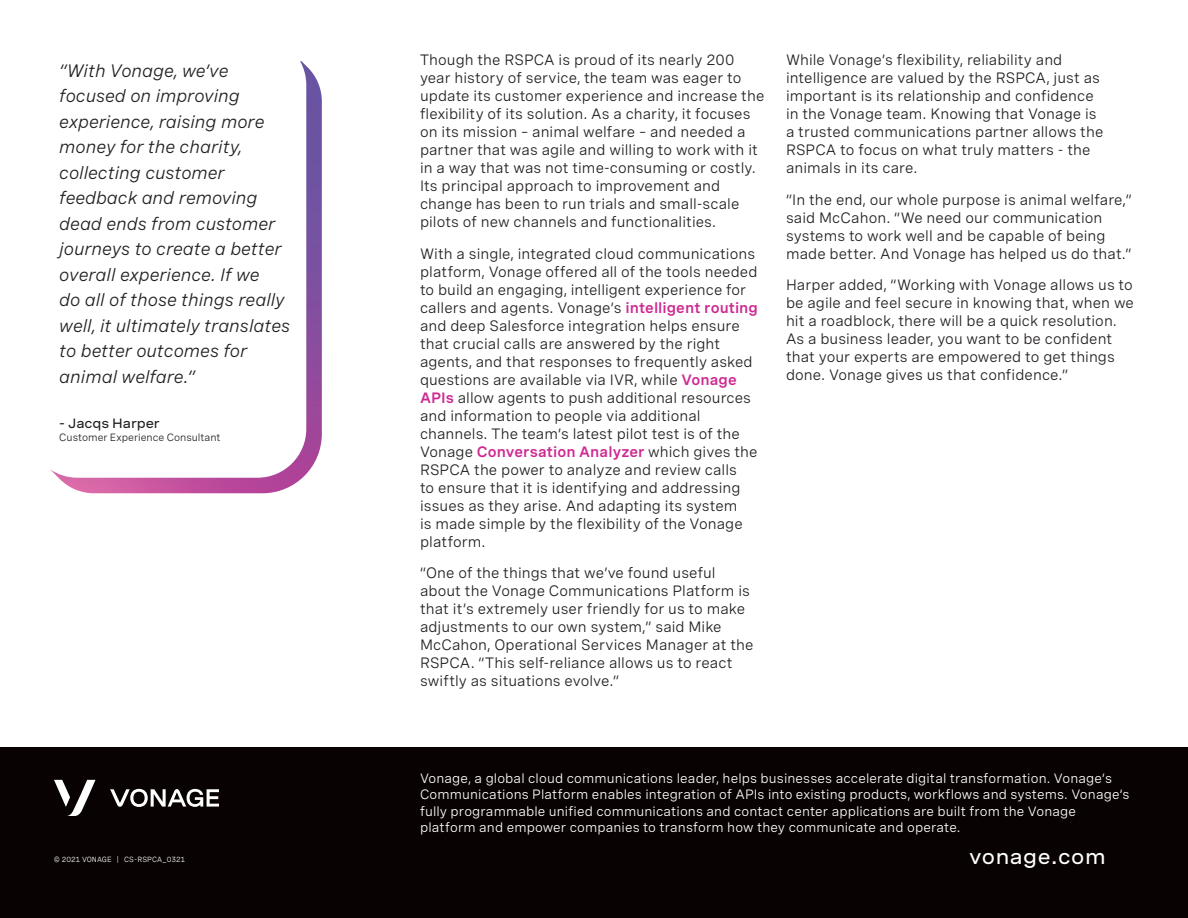
<style>
.page{position:relative;width:1188px;height:918px;background:#fff}
.page>*{position:absolute;margin:0;border:0;box-sizing:border-box;transform-origin:0 0}
.t1{font:500 expanded 21px "Spezia";letter-spacing:.025em;color:#fff}
.t2{font:italic 18px/25.5px "Spezia";color:#231f20}
.Subhead_Title{font:15px/18px "Spezia";letter-spacing:.005em;color:#231f20}
.Subhead_Title-2{font:13.5px/16.5px "Spezia";letter-spacing:.01em;color:#fff}
.Subhead_Title-3{font:500 expanded 13.5px "Spezia";letter-spacing:-.01em;color:#231f20}
.Subhead_Title-4{font:10.5px "Spezia";color:#231f20}
.t3{font:7.5px "Spezia Semi Mono";color:#fff}
.s1{font-weight:600;color:#ce2992}
</style>
<div class="page">
<img style="left:50px;top:61px;width:272px;height:432px">
<div style="left:0;top:747px;width:1188px;height:171px;background:#080302"></div>
<svg style="left:54px;top:780px;width:42px;height:36px"></svg>
<svg style="left:110px;top:789px;width:109px;height:18px"></svg>
<p class="t2" style="left:59px;top:56px;width:232px">“With Vonage, we’ve focused on improving experience, raising more money for the charity, collecting customer feedback and removing dead ends from customer journeys to create a better overall experience. If we<br>do all of those things really well, it ultimately translates to better outcomes for animal welfare.”</p>
<p class="Subhead_Title-3" style="left:59px;top:413px;width:102px">- Jacqs Harper</p>
<p class="Subhead_Title-4" style="left:59px;top:429px;width:163px">Customer Experience Consultant</p>
<p class="Subhead_Title" style="left:420px;top:50px;width:346px">Though the RSPCA is proud of its nearly 200 year history of service, the team was eager to update its customer experience and increase the flexibility of its solution. As a charity, it focuses on its mission – animal welfare – and needed a partner that was agile and willing to work with it in a way that was not time-consuming or costly.<br>Its principal approach to improvement and change has been to run trials and small-scale pilots of new channels and functionalities.</p>
<p class="Subhead_Title" style="left:420px;top:243px;width:339px">With a single, integrated cloud communications platform, Vonage offered all of the tools needed to build an engaging, intelligent experience for callers and agents. Vonage’s <span class="s1">intelligent routing </span>and deep Salesforce integration helps ensure that crucial calls are answered by the right agents, and that responses to frequently asked questions are available via IVR, while <span class="s1">Vonage APIs</span> allow agents to push additional resources and information to people via additional channels. The team’s latest pilot test is of the Vonage <span class="s1">Conversation Analyzer</span> which gives the RSPCA the power to analyze and review calls<br>to ensure that it is identifying and addressing issues as they arise. And adapting its system<br>is made simple by the flexibility of the Vonage platform.</p>
<p class="Subhead_Title" style="left:420px;top:563px;width:335px">“One of the things that we’ve found useful about the Vonage Communications Platform is that it’s extremely user friendly for us to make adjustments to our own system,” said Mike McCahon, Operational Services Manager at the RSPCA. “This self-reliance allows us to react swiftly as situations evolve.”</p>
<p class="Subhead_Title" style="left:786px;top:50px;width:319px">While Vonage’s flexibility, reliability and intelligence are valued by the RSPCA, just as important is its relationship and confidence in the Vonage team. Knowing that Vonage is a trusted communications partner allows the RSPCA to focus on what truly matters - the animals in its care.</p>
<p class="Subhead_Title" style="left:786px;top:189px;width:348px">“In the end, our whole purpose is animal welfare,” said McCahon. “We need our communication systems to work well and be capable of being made better. And Vonage has helped us do that.”</p>
<p class="Subhead_Title" style="left:786px;top:275px;width:349px">Harper added, “Working with Vonage allows us to be agile and feel secure in knowing that, when we hit a roadblock, there will be a quick resolution.<br>As a business leader, you want to be confident that your experts are empowered to get things done. Vonage gives us that confidence.”</p>
<p class="Subhead_Title-2" style="left:420px;top:769px;width:711px">Vonage, a global cloud communications leader, helps businesses accelerate digital transformation. Vonage’s Communications Platform enables integration of APIs into existing products, workflows and systems. Vonage’s fully programmable unified communications and contact center applications are built from the Vonage platform and empower companies to transform how they communicate and operate.</p>
<p class="t3" style="left:54px;top:854px;width:132px">© 2021 VONAGE | CS-RSPCA_0321</p>
<p class="t1" style="left:969px;top:840px;width:138px">vonage.com</p>
</div>
